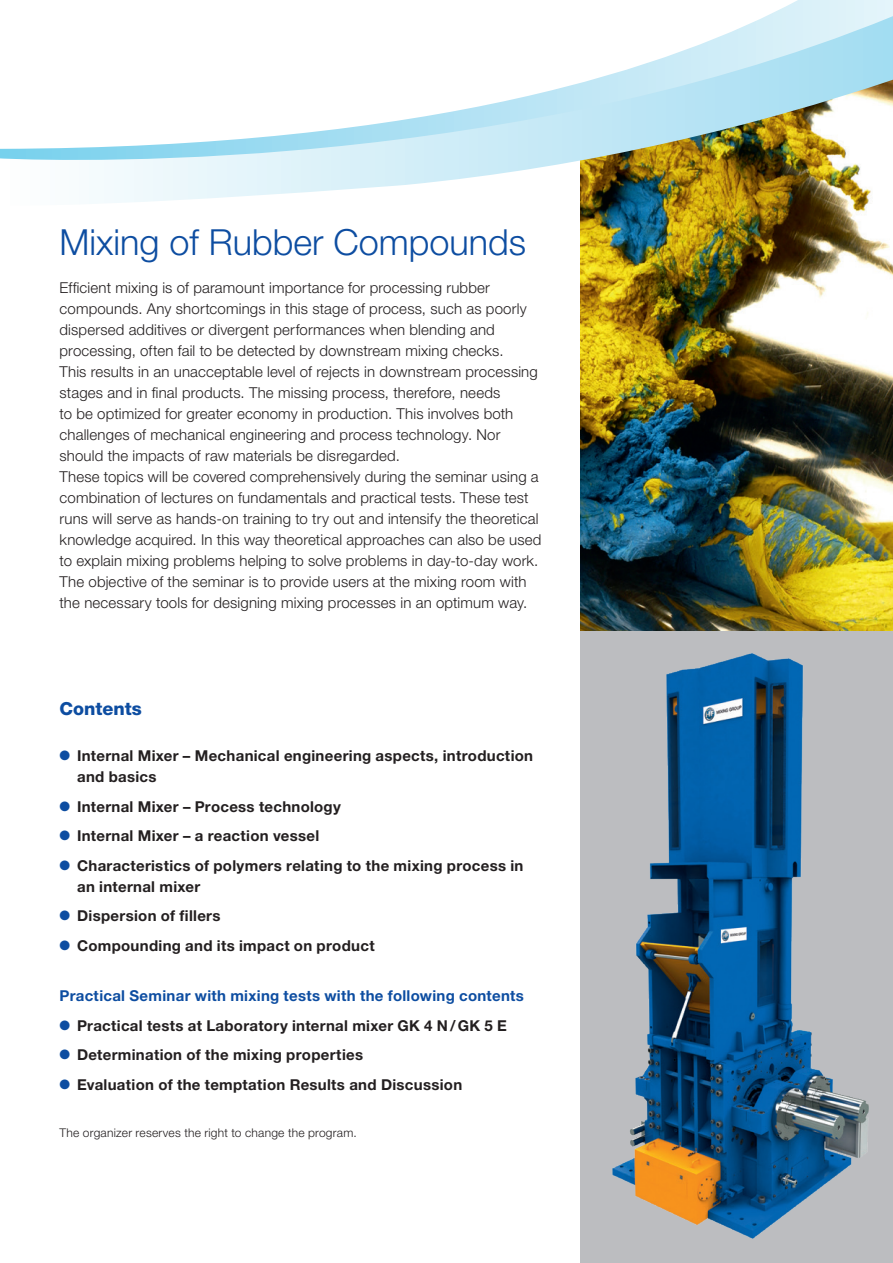
<style>
.page{position:relative;width:893px;height:1263px;background:#fff}
.page>*{position:absolute;margin:0;border:0;box-sizing:border-box;transform-origin:0 0}
.t1{font:300 36px "Helvetica Neue LT Pro";color:#0d4da1}
.t2{font:800 18px "Helvetica Neue LT Pro";color:#0d4da1}
.t3{font:300 15px/21px "Helvetica Neue LT Pro";letter-spacing:.01em;color:#231f20}
.t4{font:700 15px/21px "Helvetica Neue LT Pro";letter-spacing:.02em;color:#231f20}
.t5{font:700 15px "Helvetica Neue LT Pro";letter-spacing:.02em;color:#0d4da1}
.t6{font:300 12px "Helvetica Neue LT Pro";letter-spacing:.02em;color:#231f20}
.s1{color:#0d4da1}
</style>
<div class="page">
<img style="left:580px;top:208px;width:313px;height:423px">
<div style="left:580px;top:631px;width:313px;height:632px;background:#bcbdc0"></div>
<img style="left:612px;top:653px;width:257px;height:586px">
<svg style="left:767px;top:0;width:126px;height:16px;background:#e1f3fa"></svg>
<svg style="left:0;top:16px;width:893px;height:192px"></svg>
<h1 class="t1" style="left:60px;top:220px;width:468px">Mixing of Rubber Compounds</h1>
<p class="t3" style="left:60px;top:277px;width:483px">Efficient mixing is of paramount importance for processing rubber compounds. Any shortcomings in this stage of process, such as poorly dispersed additives or divergent performances when blending and processing, often fail to be detected by downstream mixing checks.<br>This results in an unacceptable level of rejects in downstream processing stages and in final products. The missing process, therefore, needs<br>to be optimized for greater economy in production. This involves both challenges of mechanical engineering and process technology. Nor should the impacts of raw materials be disregarded.<br>These topics will be covered comprehensively during the seminar using a combination of lectures on fundamentals and practical tests. These test runs will serve as hands-on training to try out and intensify the theoretical knowledge acquired. In this way theoretical approaches can also be used to explain mixing problems helping to solve problems in day-to-day work.<br>The objective of the seminar is to provide users at the mixing room with the necessary tools for designing mixing processes in an optimum way.</p>
<p class="t2" style="left:60px;top:697px;width:84px">Contents</p>
<p class="t4" style="left:77px;top:745px;width:458px;text-indent:-18px"><span class="s1">●</span> Internal Mixer – Mechanical engineering aspects, introduction and basics</p>
<p class="t4" style="left:60px;top:795px;width:283px"><span class="s1">●</span> Internal Mixer – Process technology</p>
<p class="t4" style="left:60px;top:825px;width:261px"><span class="s1">●</span> Internal Mixer – a reaction vessel</p>
<p class="t4" style="left:77px;top:854px;width:448px;text-indent:-18px"><span class="s1">●</span> Characteristics of polymers relating to the mixing process in an internal mixer</p>
<p class="t4" style="left:60px;top:905px;width:163px"><span class="s1">●</span> Dispersion of fillers</p>
<p class="t4" style="left:60px;top:934px;width:317px"><span class="s1">●</span> Compounding and its impact on product</p>
<p class="t5" style="left:60px;top:986px;width:466px">Practical Seminar with mixing tests with the following contents</p>
<p class="t4" style="left:60px;top:1014px;width:449px"><span class="s1">●</span> Practical tests at Laboratory internal mixer GK 4 N/GK 5 E</p>
<p class="t4" style="left:60px;top:1044px;width:305px"><span class="s1">●</span> Determination of the mixing properties</p>
<p class="t4" style="left:60px;top:1073px;width:404px"><span class="s1">●</span> Evaluation of the temptation Results and Discussion</p>
<p class="t6" style="left:60px;top:1125px;width:299px">The organizer reserves the right to change the program.</p>
</div>
